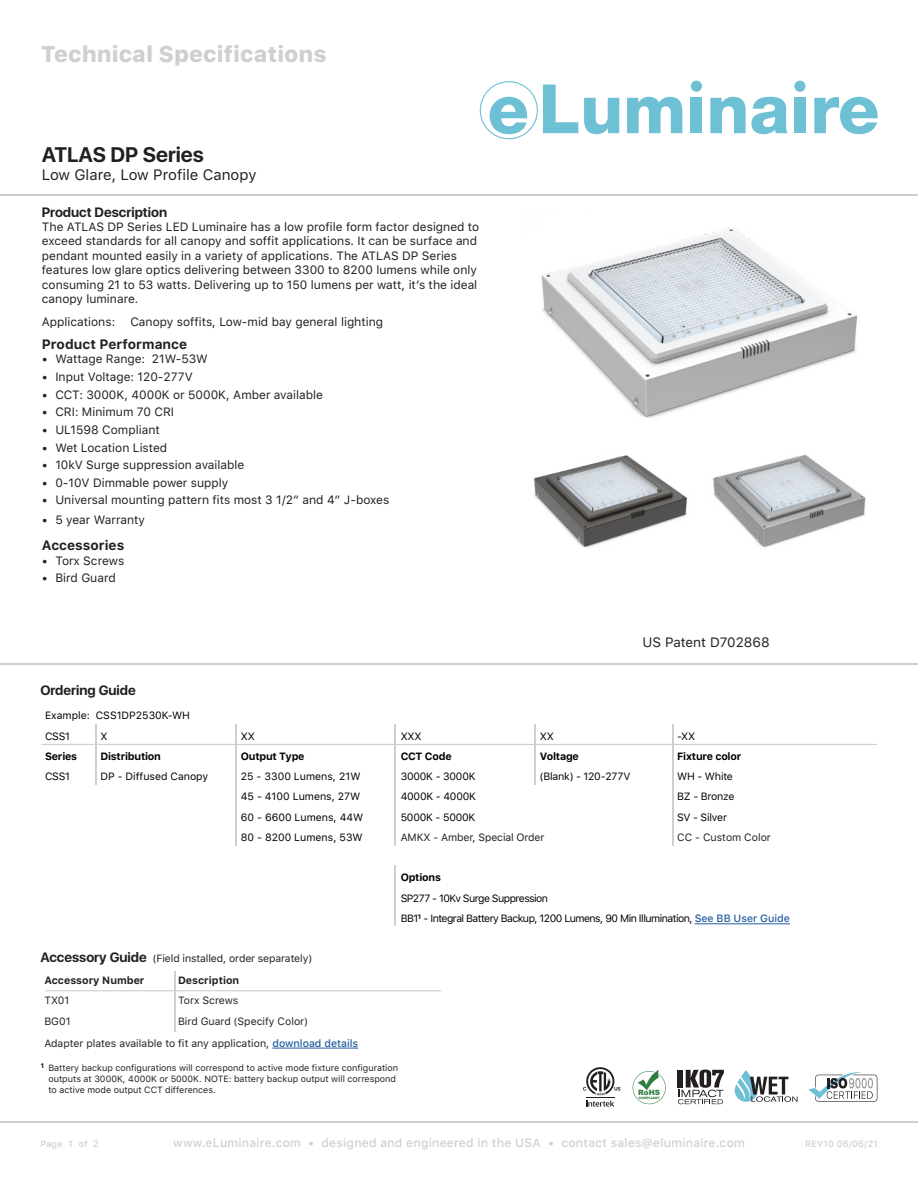
<style>
.page{position:relative;width:918px;height:1188px;background:#fff}
.page>*{position:absolute;margin:0;border:0;box-sizing:border-box;transform-origin:0 0}
.t1{font:800 22.5px "SFUI Text";color:#cfcfcf}
.t2{font:700 21px "SFUI Display";color:#231f20}
.t3{font:15px "SFUI Text";color:#231f20}
.t4{font:700 13.5px "SFUI Display";color:#231f20}
.t5{font:700 13.5px "SFUI Text";color:#231f20}
.t6{font:13.5px "SFUI Text";color:#231f20}
.t7{font:12px/14.4px "SFUI Text";color:#231f20}
.t8{font:500 12px "SFUI Text";letter-spacing:.02em;color:#cfcfcf}
.t9{font:10.5px/22.6px "SFUI Text";color:#231f20}
.t10{font:10.5px/20.2px "SFUI Text";color:#000}
.t11{font:10.5px/20.5px "SFUI Text";letter-spacing:-.05em;color:#000}
.t12{font:10.5px "SFUI Text";letter-spacing:-.02em;color:#000}
.t13{font:700 10.5px "SFUI Text";letter-spacing:-.02em;color:#000}
.t14{font:700 10.5px "SFUI Text";color:#231f20}
.t15{font:9px/10.8px "SFUI Text";color:#231f20}
.t16{font:500 9px "SFUI Text";letter-spacing:.02em;color:#cfcfcf}
.t17{font:900 7.35px "Arial";color:#307e3e}
.t18{font:900 3.15px "Arial";color:#307e3e}
.s1{font-weight:500;color:#215e9e}
.s2{font-family:"SFUI Display";font-weight:700;font-size:13.5px}
.s3{font-weight:700}
</style>
<div class="page">
<hr style="left:0;top:1121px;width:918px;height:1px;background:#cfcfcf">
<hr style="left:0;top:195px;width:918px;height:1px;background:#cfcfcf">
<hr style="left:0;top:664px;width:918px;height:1px;background:#cfcfcf">
<img style="left:534px;top:455px;width:153px;height:93px">
<img style="left:713px;top:454px;width:153px;height:94px">
<img style="left:541px;top:228px;width:317px;height:190px">
<hr style="left:695px;top:923px;width:95px;height:1px;background:#215e9e">
<hr style="left:41px;top:744px;width:836px;height:1px;background:#cfcfcf">
<hr style="left:534px;top:725px;width:1px;height:60px;background:#cfcfcf">
<hr style="left:395px;top:725px;width:1px;height:121px;background:#cfcfcf">
<hr style="left:672px;top:725px;width:1px;height:121px;background:#cfcfcf">
<hr style="left:96px;top:725px;width:1px;height:60px;background:#cfcfcf">
<hr style="left:395px;top:866px;width:1px;height:60px;background:#cfcfcf">
<svg style="left:490px;top:97px;width:38px;height:37px"></svg>
<div style="left:480px;top:81px;width:58px;height:58px;border:1px solid #6ec0d5;border-radius:50%"></div>
<svg style="left:543px;top:85px;width:35px;height:48px"></svg>
<svg style="left:584px;top:98px;width:35px;height:36px"></svg>
<svg style="left:627px;top:97px;width:55px;height:36px"></svg>
<div style="left:691px;top:98px;width:11px;height:35px;background:#6ec0d5"></div>
<svg style="left:710px;top:97px;width:77px;height:37px"></svg>
<div style="left:794px;top:98px;width:12px;height:35px;background:#6ec0d5"></div>
<svg style="left:814px;top:97px;width:64px;height:37px"></svg>
<div style="left:794px;top:80px;width:12px;height:12px;background:#6ec0d5;border-radius:50%"></div>
<div style="left:794px;top:80px;width:12px;height:12px;border:1px solid #fff;border-radius:50%"></div>
<div style="left:690px;top:80px;width:13px;height:12px;background:#6ec0d5;border-radius:50%"></div>
<div style="left:690px;top:80px;width:13px;height:12px;border:1px solid #fff;border-radius:50%"></div>
<hr style="left:235px;top:725px;width:1px;height:121px;background:#cfcfcf">
<svg style="left:583px;top:1067px;width:38px;height:40px"></svg>
<svg style="left:808px;top:1072px;width:69px;height:30px"></svg>
<svg style="left:633px;top:1070px;width:33px;height:34px"></svg>
<svg style="left:678px;top:1070px;width:46px;height:34px"></svg>
<svg style="left:735px;top:1070px;width:63px;height:32px"></svg>
<hr style="left:272px;top:1048px;width:86px;height:1px;background:#215e9e">
<hr style="left:174px;top:971px;width:1px;height:60px;background:#cfcfcf">
<hr style="left:45px;top:990px;width:396px;height:1px;background:#cfcfcf">
<h1 class="t1" style="left:41px;top:37px;width:287px">Technical Specifications</h1>
<h2 class="t2" style="left:42px;top:140px;width:164px">ATLAS DP Series</h2>
<p class="t3" style="left:42px;top:164px;width:216px">Low Glare, Low Profile Canopy</p>
<p class="t4" style="left:42px;top:202px;width:127px">Product Description</p>
<p class="t7" style="left:42px;top:219px;width:439px">The ATLAS DP Series LED Luminaire has a low profile form factor designed to exceed standards for all canopy and soffit applications. It can be surface and pendant mounted easily in a variety of applications. The ATLAS DP Series features low glare optics delivering between 3300 to 8200 lumens while only consuming 21 to 53 watts. Delivering up to 150 lumens per watt, it’s the ideal canopy luminare.</p>
<p class="t7" style="left:42px;top:314px;width:75px">Applications:</p>
<p class="t7" style="left:130px;top:314px;width:254px">Canopy soffits, Low-mid bay general lighting</p>
<p class="t5" style="left:42px;top:334px;width:147px">Product Performance</p>
<p class="t7" style="left:42px;top:351px;width:168px">• Wattage Range: 21W-53W</p>
<p class="t7" style="left:42px;top:369px;width:153px">• Input Voltage: 120-277V</p>
<p class="t7" style="left:42px;top:387px;width:283px">• CCT: 3000K, 4000K or 5000K, Amber available</p>
<p class="t7" style="left:42px;top:404px;width:134px">• CRI: Minimum 70 CRI</p>
<p class="t7" style="left:42px;top:422px;width:119px">• UL1598 Compliant</p>
<p class="t7" style="left:42px;top:440px;width:127px">• Wet Location Listed</p>
<p class="t7" style="left:42px;top:457px;width:204px">• 10kV Surge suppression available</p>
<p class="t7" style="left:42px;top:475px;width:188px">• 0-10V Dimmable power supply</p>
<p class="t7" style="left:42px;top:493px;width:349px">• Universal mounting pattern fits most 3 1/2” and 4” J-boxes</p>
<p class="t7" style="left:42px;top:512px;width:105px">• 5 year Warranty</p>
<p class="t5" style="left:42px;top:535px;width:84px">Accessories</p>
<p class="t7" style="left:42px;top:553px;width:84px">• Torx Screws</p>
<p class="t7" style="left:42px;top:570px;width:75px">• Bird Guard</p>
<p class="t4" style="left:40px;top:680px;width:97px">Ordering Guide</p>
<p class="t6" style="left:643px;top:633px;width:129px">US Patent D702868</p>
<p class="t10" style="left:45px;top:705px;width:147px">Example: CSS1DP2530K-WH<br>CSS1</p>
<p class="t12" style="left:100px;top:729px;width:9px">X</p>
<p class="t12" style="left:241px;top:729px;width:16px">XX</p>
<p class="t12" style="left:401px;top:729px;width:22px">XXX</p>
<p class="t12" style="left:540px;top:729px;width:16px">XX</p>
<p class="t12" style="left:677px;top:729px;width:20px">-XX</p>
<p class="t13" style="left:45px;top:749px;width:34px">Series</p>
<p class="t13" style="left:100px;top:749px;width:62px">Distribution</p>
<p class="t13" style="left:241px;top:749px;width:65px">Output Type</p>
<p class="t13" style="left:401px;top:749px;width:53px">CCT Code</p>
<p class="t13" style="left:540px;top:749px;width:40px">Voltage</p>
<p class="t13" style="left:677px;top:749px;width:66px">Fixture color</p>
<p class="t12" style="left:45px;top:769px;width:27px">CSS1</p>
<p class="t10" style="left:100px;top:766px;width:109px">DP - Diffused Canopy</p>
<p class="t10" style="left:241px;top:766px;width:121px">25 - 3300 Lumens, 21W</p>
<p class="t12" style="left:401px;top:769px;width:77px">3000K - 3000K</p>
<p class="t12" style="left:540px;top:769px;width:92px">(Blank) - 120-277V</p>
<p class="t12" style="left:677px;top:769px;width:57px">WH - White</p>
<p class="t10" style="left:241px;top:786px;width:121px">45 - 4100 Lumens, 27W</p>
<p class="t12" style="left:401px;top:789px;width:77px">4000K - 4000K</p>
<p class="t12" style="left:677px;top:789px;width:59px">BZ - Bronze</p>
<p class="t10" style="left:241px;top:806px;width:124px">60 - 6600 Lumens, 44W</p>
<p class="t12" style="left:401px;top:810px;width:76px">5000K - 5000K</p>
<p class="t12" style="left:677px;top:810px;width:51px">SV - Silver</p>
<p class="t10" style="left:241px;top:827px;width:123px">80 - 8200 Lumens, 53W</p>
<p class="t9" style="left:401px;top:826px;width:145px">AMKX - Amber, Special Order</p>
<p class="t9" style="left:677px;top:826px;width:95px">CC - Custom Color</p>
<p class="t13" style="left:401px;top:870px;width:42px">Options</p>
<p class="t11" style="left:401px;top:887px;width:391px">SP277 - 10Kv Surge Suppression<br>BB1<sup>1</sup> - Integral Battery Backup, 1200 Lumens, 90 Min Illumination, <span class="s1">See BB User Guide</span></p>
<p class="t9" style="left:44px;top:946px;width:269px;text-indent:-4px"><span class="s2">Accessory Guide</span> (Field installed, order separately)<br><span class="s3">Accessory Number</span></p>
<p class="t14" style="left:178px;top:973px;width:63px">Description</p>
<p class="t9" style="left:44px;top:989px;width:26px">TX01</p>
<p class="t9" style="left:178px;top:989px;width:62px">Torx Screws</p>
<p class="t9" style="left:44px;top:1009px;width:28px">BG01</p>
<p class="t9" style="left:44px;top:1010px;width:315px;line-height:21.9px;text-indent:134px">Bird Guard (Specify Color)<br>Adapter plates available to fit any application, <span class="s1">download details</span></p>
<p class="t15" style="left:48px;top:1063px;width:351px;text-indent:-8px"><sup>1</sup> Battery backup configurations will correspond to active mode fixture configuration outputs at 3000K, 4000K or 5000K. NOTE: battery backup output will correspond to active mode output CCT differences.</p>
<p class="t17" style="left:638px;top:1087px;width:23px">RoHS</p>
<p class="t18" style="left:639px;top:1095px;width:22px">COMPLIANT</p>
<p class="t16" style="left:41px;top:1137px;width:60px">Page 1 of 2</p>
<p class="t8" style="left:173px;top:1134px;width:573px">www.eLuminaire.com • designed and engineered in the USA • contact sales@eluminaire.com</p>
<p class="t16" style="left:805px;top:1137px;width:74px">REV10 06/06/21</p>
</div>
